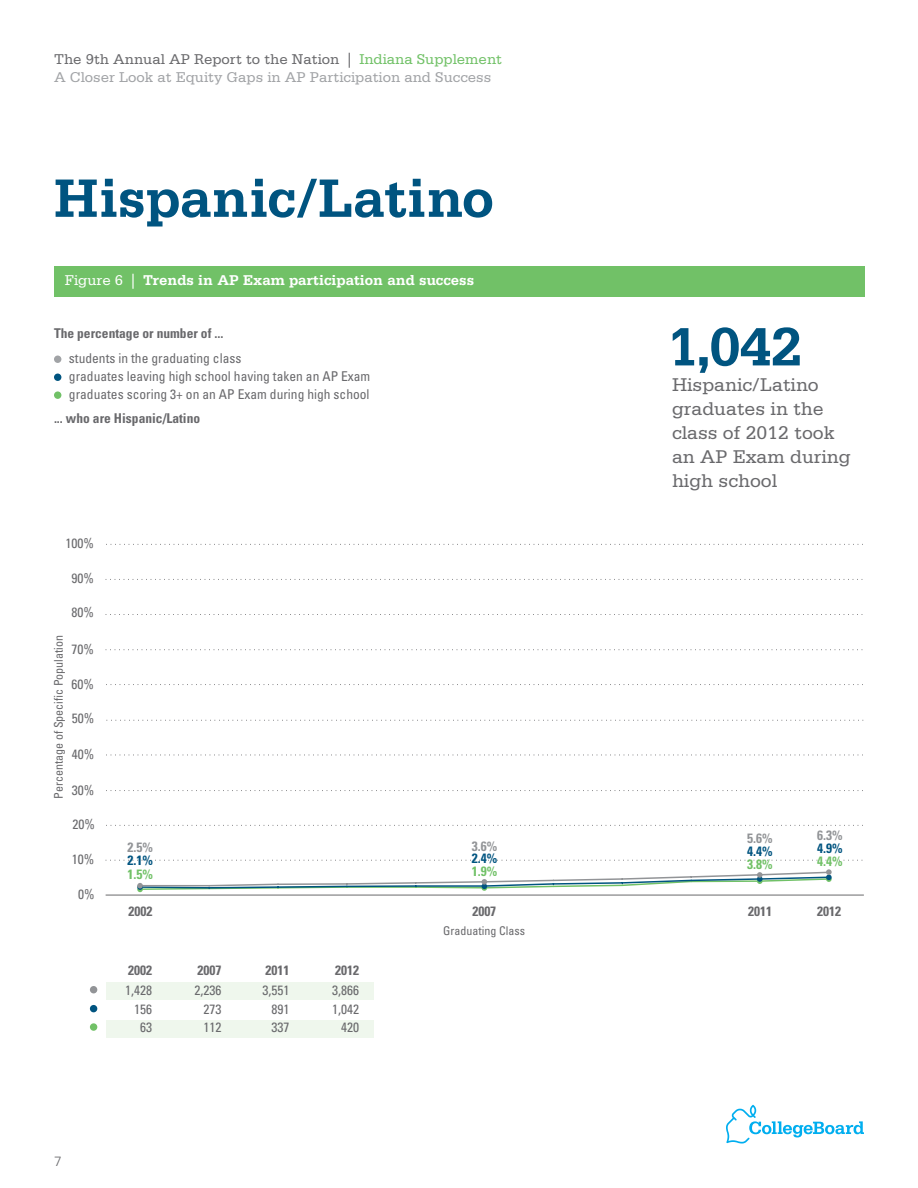
<style>
.page{position:relative;width:918px;height:1188px;background:#fff}
.page>*{position:absolute;margin:0;border:0;box-sizing:border-box;transform-origin:0 0}
.t1{font:700 57px "Serifa Std";letter-spacing:-.005em;color:#005480}
.t2{font:19.5px/24px "Serifa Std";color:#69696c}
.t3{font:15px/18px "Serifa Std";color:#a1a3a6}
.t4{font:700 15px "Serifa Std";color:#fff}
.t5{font:condensed 13.5px/18.5px "Univers LT Std";color:#69696c;text-align:right}
.t6{font:700 condensed 13.5px "Univers LT Std";color:#69696c}
.t7{font:700 condensed 13.5px/13px "Univers LT Std";color:#929497}
.t8{font:700 condensed 13.5px "Univers LT Std";color:#71c167}
.t9{font:700 condensed 13.5px "Univers LT Std";color:#005480}
.t10{font:300 13.5px "Univers LT Std";color:#69696c}
.t11{font:condensed 12px "Univers LT Std";color:#69696c}
.s1{color:#69696c}
.s2{color:#71c167}
.s3{font-weight:400}
.s4{color:#005480}
</style>
<div class="page">
<div style="left:106px;top:1020px;width:267px;height:18px;background:#eff7ed"></div>
<div style="left:90px;top:1023px;width:7px;height:8px;background:#71c167;border-radius:50%"></div>
<hr style="left:106px;top:895px;width:758px;height:1px;background:#69696c">
<svg style="left:106px;top:860px;width:757px;height:1px"></svg>
<svg style="left:106px;top:825px;width:757px;height:1px"></svg>
<svg style="left:106px;top:790px;width:757px;height:1px"></svg>
<svg style="left:106px;top:755px;width:757px;height:1px"></svg>
<svg style="left:107px;top:720px;width:757px;height:1px"></svg>
<svg style="left:106px;top:684px;width:757px;height:1px"></svg>
<svg style="left:106px;top:649px;width:757px;height:1px"></svg>
<svg style="left:106px;top:614px;width:757px;height:1px"></svg>
<svg style="left:106px;top:579px;width:757px;height:1px"></svg>
<svg style="left:106px;top:544px;width:757px;height:1px"></svg>
<div style="left:106px;top:982px;width:267px;height:18px;background:#eff7ed"></div>
<div style="left:90px;top:986px;width:7px;height:7px;background:#929497;border-radius:50%"></div>
<div style="left:90px;top:1005px;width:7px;height:7px;background:#005480;border-radius:50%"></div>
<svg style="left:137px;top:869px;width:695px;height:23px"></svg>
<div style="left:54px;top:356px;width:7px;height:7px;background:#a1a3a6;border-radius:50%"></div>
<div style="left:54px;top:374px;width:7px;height:7px;background:#005480;border-radius:50%"></div>
<div style="left:54px;top:391px;width:7px;height:8px;background:#71c167;border-radius:50%"></div>
<div style="left:54px;top:266px;width:810px;height:30px;background:#71c167"></div>
<svg style="left:726px;top:1105px;width:138px;height:39px"></svg>
<p class="t3" style="left:54px;top:50px;width:450px"><span class="s1">The 9th Annual AP Report to the Nation |</span> <span class="s2">Indiana Supplement<br></span>A Closer Look at Equity Gaps in AP Participation and Success</p>
<p class="t1" style="left:54px;top:165px;width:441px">Hispanic/Latino</p>
<p class="t4" style="left:65px;top:272px;width:411px"><span class="s3">Figure 6 |</span> Trends in AP Exam participation and success</p>
<p class="t6" style="left:54px;top:325px;width:171px">The percentage or number of ...</p>
<p class="t5" style="left:69px;top:349px;width:303px;line-height:18px;text-align:left">students in the graduating class<br>graduates leaving high school having taken an AP Exam graduates scoring 3+ on an AP Exam during high school</p>
<p class="t6" style="left:54px;top:410px;width:148px">... who are Hispanic/Latino</p>
<p class="t5" style="left:66px;top:534px;width:30px">100%</p>
<p class="t5" style="left:72px;top:569px;width:24px">90%</p>
<p class="t5" style="left:72px;top:602px;width:24px">80%</p>
<p class="t11" style="left:51px;top:799px;width:166px;rotate:-90deg">Percentage of Specific Population</p>
<p class="t5" style="left:72px;top:640px;width:24px">70%</p>
<p class="t5" style="left:72px;top:674px;width:24px">60%</p>
<p class="t5" style="left:72px;top:709px;width:24px">50%</p>
<p class="t5" style="left:72px;top:745px;width:24px">40%</p>
<p class="t5" style="left:72px;top:781px;width:24px">30%</p>
<p class="t5" style="left:73px;top:815px;width:24px">20%</p>
<p class="t5" style="left:72px;top:850px;width:24px">10%</p>
<p class="t5" style="left:78px;top:884px;width:18px">0%</p>
<p class="t7" style="left:128px;top:841px;width:27px">2.5%<br><span class="s4">2.1%</span></p>
<p class="t8" style="left:128px;top:866px;width:27px">1.5%</p>
<p class="t7" style="left:472px;top:839px;width:27px">3.6%</p>
<p class="t9" style="left:472px;top:850px;width:27px">2.4%</p>
<p class="t8" style="left:472px;top:863px;width:27px">1.9%</p>
<p class="t1" style="left:667px;top:313px;width:137px">1,042</p>
<p class="t2" style="left:672px;top:373px;width:180px">Hispanic/Latino graduates in the class of 2012 took an AP Exam during high school</p>
<p class="t7" style="left:747px;top:832px;width:27px">5.6%</p>
<p class="t7" style="left:817px;top:823px;width:27px;line-height:25.8px">6.3%<br><span class="s2">4.4%</span></p>
<p class="t9" style="left:747px;top:843px;width:27px">4.4%</p>
<p class="t9" style="left:817px;top:840px;width:27px">4.9%</p>
<p class="t8" style="left:747px;top:856px;width:27px">3.8%</p>
<p class="t6" style="left:129px;top:903px;width:25px">2002</p>
<p class="t6" style="left:472px;top:903px;width:25px">2007</p>
<p class="t6" style="left:748px;top:903px;width:25px">2011</p>
<p class="t6" style="left:817px;top:903px;width:25px">2012</p>
<p class="t10" style="left:54px;top:1153px;width:9px">7</p>
<p class="t6" style="left:128px;top:962px;width:25px">2002</p>
<p class="t6" style="left:197px;top:962px;width:25px">2007</p>
<p class="t6" style="left:265px;top:962px;width:25px">2011</p>
<p class="t6" style="left:335px;top:962px;width:25px">2012</p>
<p class="t5" style="left:125px;top:981px;width:28px">1,428<br>156<br>63</p>
<p class="t5" style="left:203px;top:981px;width:19px;text-align:justify;text-indent:-9px">2,236<br>273<br>112</p>
<p class="t5" style="left:271px;top:981px;width:19px;text-align:justify;text-indent:-9px">3,551<br>891<br>337</p>
<p class="t5" style="left:332px;top:981px;width:28px">3,866<br>1,042<br>420</p>
<p class="t11" style="left:443px;top:923px;width:83px">Graduating Class</p>
</div>
